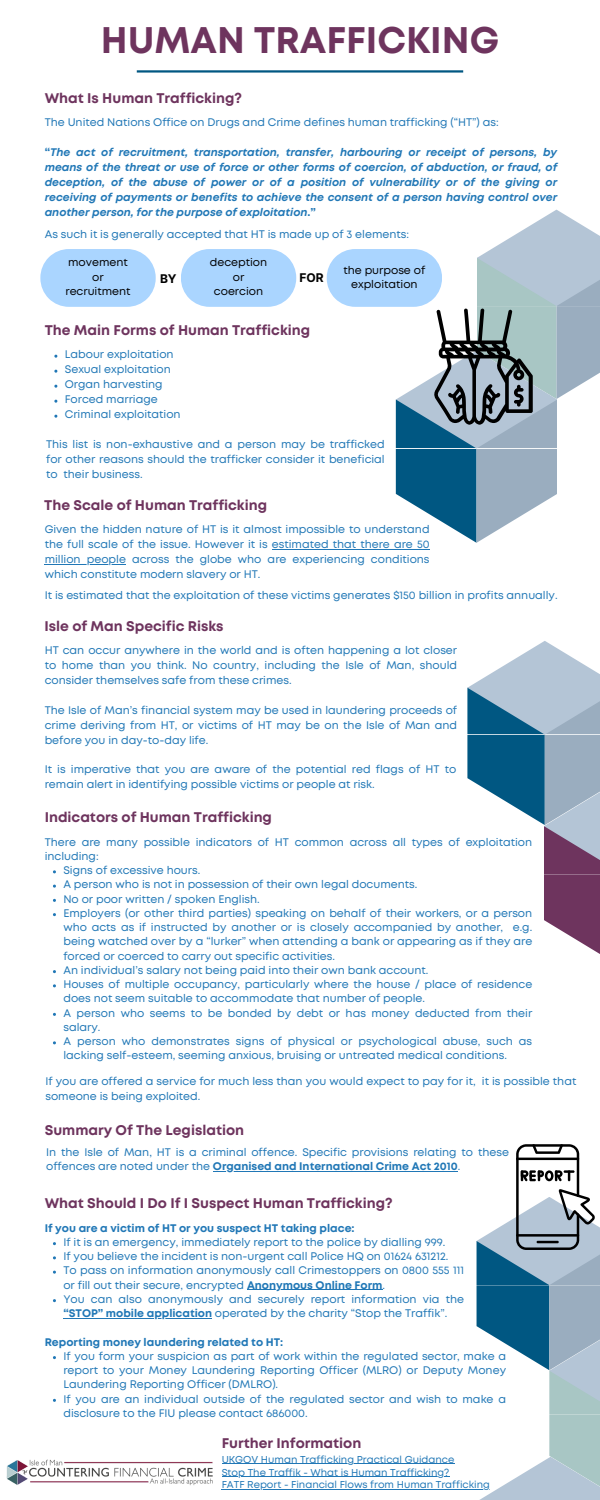
<style>
.page{position:relative;width:600px;height:1500px;background:#fff}
.page>*{position:absolute;margin:0;border:0;box-sizing:border-box;transform-origin:0 0}
.t1{font:700 37px "Mont";color:#6e345e}
.t2{font:700 14px "Mont";color:#6e345e}
.t3{font:700 12px "Inter";color:#000}
.t4{font:11px/14.2px "Mont";color:#2077b6}
.t5{font:italic 700 11px/15px "Mont";color:#2077b6;text-align:justify}
.t6{font:700 11px "Mont";color:#2077b6}
.t7{font:11px/14.2px "Mont";color:#000;text-align:center}
.t8{font:10px "Mont";color:#2077b6}
.s1{font-style:normal}
.s2{font-weight:700}
</style>
<div class="page">
<hr style="left:137px;top:70px;width:326px;height:3px;background:#005782">
<svg style="left:467px;top:641px;width:133px;height:313px"></svg>
<svg style="left:544px;top:777px;width:56px;height:98px;background:#948ea8"></svg>
<svg style="left:477px;top:1144px;width:123px;height:356px"></svg>
<svg style="left:40px;top:249px;width:116px;height:58px;background:#b3d9ff"></svg>
<svg style="left:181px;top:249px;width:115px;height:58px;background:#b3d9ff"></svg>
<svg style="left:327px;top:210px;width:273px;height:333px"></svg>
<hr style="left:247px;top:1289px;width:135px;height:1px;background:#2077b6">
<hr style="left:63px;top:1318px;width:149px;height:1px;background:#2077b6">
<hr style="left:213px;top:1171px;width:245px;height:1px;background:#2077b6">
<hr style="left:272px;top:549px;width:158px;height:1px;background:#2077b6">
<hr style="left:45px;top:564px;width:81px;height:1px;background:#2077b6">
<hr style="left:222px;top:1464px;width:232px;height:1px;background:#2077b6">
<hr style="left:222px;top:1476px;width:227px;height:1px;background:#2077b6">
<hr style="left:222px;top:1489px;width:268px;height:1px;background:#2077b6">
<img style="left:6px;top:1459px;width:207px;height:27px">
<p class="t1" style="left:101px;top:26px;width:400px">HUMAN TRAFFICKING</p>
<p class="t2" style="left:45px;top:93px;width:199px">What Is Human Trafficking?</p>
<h4 class="t4" style="left:45px;top:116px;width:456px">The United Nations Office on Drugs and Crime defines human trafficking (“HT”) as:</h4>
<p class="t5" style="left:45px;top:146px;width:514px"><span class="s1">“</span>The act of recruitment, transportation, transfer, harbouring or receipt of persons, by means of the threat or use of force or other forms of coercion, of abduction, or fraud, of deception, of the abuse of power or of a position of vulnerability or of the giving or receiving of payments or benefits to achieve the consent of a person having control over another person, for the purpose of exploitation<span class="s1">.”</span></p>
<p class="t4" style="left:45px;top:228px;width:366px">As such it is generally accepted that HT is made up of 3 elements:</p>
<h5 class="t7" style="left:65px;top:256px;width:67px">movement or recruitment</h5>
<h4 class="t7" style="left:210px;top:256px;width:59px">deception or coercion</h4>
<h5 class="t7" style="left:343px;top:264px;width:83px">the purpose of exploitation</h5>
<p class="t3" style="left:160px;top:271px;width:18px">BY</p>
<p class="t3" style="left:299px;top:270px;width:26px">FOR</p>
<p class="t2" style="left:45px;top:325px;width:267px">The Main Forms of Human Trafficking</p>
<h5 class="t4" style="left:65px;top:348px;width:110px">Labour exploitation</h5>
<h5 class="t4" style="left:65px;top:363px;width:108px">Sexual exploitation</h5>
<h2 class="t4" style="left:65px;top:378px;width:99px">Organ harvesting</h2>
<h5 class="t4" style="left:65px;top:393px;width:94px">Forced marriage</h5>
<p class="t4" style="left:65px;top:408px;width:117px">Criminal exploitation</p>
<p class="t4" style="left:46px;top:438px;width:340px;line-height:15px;text-align:justify">This list is non-exhaustive and a person may be trafficked for other reasons should the trafficker consider it beneficial to their business.</p>
<p class="t2" style="left:44px;top:500px;width:224px">The Scale of Human Trafficking</p>
<p class="t4" style="left:45px;top:523px;width:386px;line-height:15px">Given the hidden nature of HT is it almost impossible to understand the full scale of the issue. However it is estimated that there are 50</p>
<h5 class="t4" style="left:45px;top:553px;width:386px;line-height:15px">million people across the globe who are experiencing conditions which constitute modern slavery or HT.</h5>
<h2 class="t2" style="left:45px;top:621px;width:181px">Isle of Man Specific Risks</h2>
<p class="t4" style="left:45px;top:589px;width:514px">It is estimated that the exploitation of these victims generates $150 billion in profits annually.</p>
<h1 class="t4" style="left:45px;top:643px;width:414px;line-height:15px;text-align:justify">HT can occur anywhere in the world and is often happening a lot closer to home than you think. No country, including the Isle of Man, should consider themselves safe from these crimes.</h1>
<h2 class="t4" style="left:45px;top:703px;width:414px;line-height:15px;text-align:justify">The Isle of Man’s financial system may be used in laundering proceeds of crime deriving from HT, or victims of HT may be on the Isle of Man and before you in day-to-day life.</h2>
<h4 class="t4" style="left:45px;top:762px;width:413px;line-height:15px">It is imperative that you are aware of the potential red flags of HT to remain alert in identifying possible victims or people at risk.</h4>
<p class="t2" style="left:45px;top:812px;width:229px">Indicators of Human Trafficking</p>
<p class="t4" style="left:45px;top:836px;width:489px">There are many possible indicators of HT common across all types of exploitation including:</p>
<p class="t4" style="left:63px;top:864px;width:138px">Signs of excessive hours.</p>
<p class="t4" style="left:63px;top:878px;width:356px">A person who is not in possession of their own legal documents.</p>
<h5 class="t4" style="left:63px;top:893px;width:198px">No or poor written / spoken English.</h5>
<h2 class="t4" style="left:63px;top:907px;width:470px;text-align:justify">Employers (or other third parties) speaking on behalf of their workers, or a person who acts as if instructed by another or is closely accompanied by another, e.g. being watched over by a “lurker” when attending a bank or appearing as if they are forced or coerced to carry out specific activities.</h2>
<h5 class="t4" style="left:63px;top:964px;width:367px">An individual’s salary not being paid into their own bank account.</h5>
<h5 class="t4" style="left:63px;top:978px;width:470px">Houses of multiple occupancy, particularly where the house / place of residence does not seem suitable to accommodate that number of people.</h5>
<h2 class="t4" style="left:63px;top:1007px;width:470px">A person who seems to be bonded by debt or has money deducted from their salary.</h2>
<h5 class="t4" style="left:63px;top:1035px;width:470px">A person who demonstrates signs of physical or psychological abuse, such as lacking self-esteem, seeming anxious, bruising or untreated medical conditions.</h5>
<p class="t4" style="left:45px;top:1075px;width:533px">If you are offered a service for much less than you would expect to pay for it, it is possible that someone is being exploited.</p>
<p class="t2" style="left:45px;top:1125px;width:201px">Summary Of The Legislation</p>
<p class="t4" style="left:46px;top:1146px;width:464px">In the Isle of Man, HT is a criminal offence. Specific provisions relating to these offences are noted under the <span class="s2">Organised and International Crime Act 2010</span>.</p>
<h2 class="t2" style="left:45px;top:1198px;width:349px">What Should I Do If I Suspect Human Trafficking?</h2>
<h3 class="t6" style="left:45px;top:1224px;width:311px">If you are a victim of HT or you suspect HT taking place:</h3>
<h3 class="t4" style="left:63px;top:1236px;width:384px">If it is an emergency, immediately report to the police by dialling 999.</h3>
<p class="t4" style="left:63px;top:1250px;width:386px">If you believe the incident is non-urgent call Police HQ on 01624 631212.</p>
<h2 class="t4" style="left:63px;top:1264px;width:402px">To pass on information anonymously call Crimestoppers on 0800 555 111 or fill out their secure, encrypted <span class="s2">Anonymous Online Form</span>.</h2>
<p class="t4" style="left:63px;top:1293px;width:402px">You can also anonymously and securely report information via the</p>
<p class="t4" style="left:63px;top:1307px;width:385px"><span class="s2">“STOP” mobile application</span> operated by the charity “Stop the Traffik”.</p>
<h5 class="t6" style="left:45px;top:1338px;width:240px">Reporting money laundering related to HT:</h5>
<h5 class="t4" style="left:63px;top:1350px;width:444px;text-align:justify">If you form your suspicion as part of work within the regulated sector, make a report to your Money Laundering Reporting Officer (MLRO) or Deputy Money Laundering Reporting Officer (DMLRO).</h5>
<h5 class="t4" style="left:63px;top:1392px;width:444px">If you are an individual outside of the regulated sector and wish to make a disclosure to the FIU please contact 686000.</h5>
<p class="t2" style="left:222px;top:1437px;width:141px">Further Information</p>
<p class="t8" style="left:222px;top:1456px;width:234px">UKGOV Human Trafficking Practical Guidance</p>
<h2 class="t8" style="left:222px;top:1468px;width:229px">Stop The Traffik - What is Human Trafficking?</h2>
<p class="t8" style="left:222px;top:1481px;width:270px">FATF Report - Financial Flows from Human Trafficking</p>
</div>
